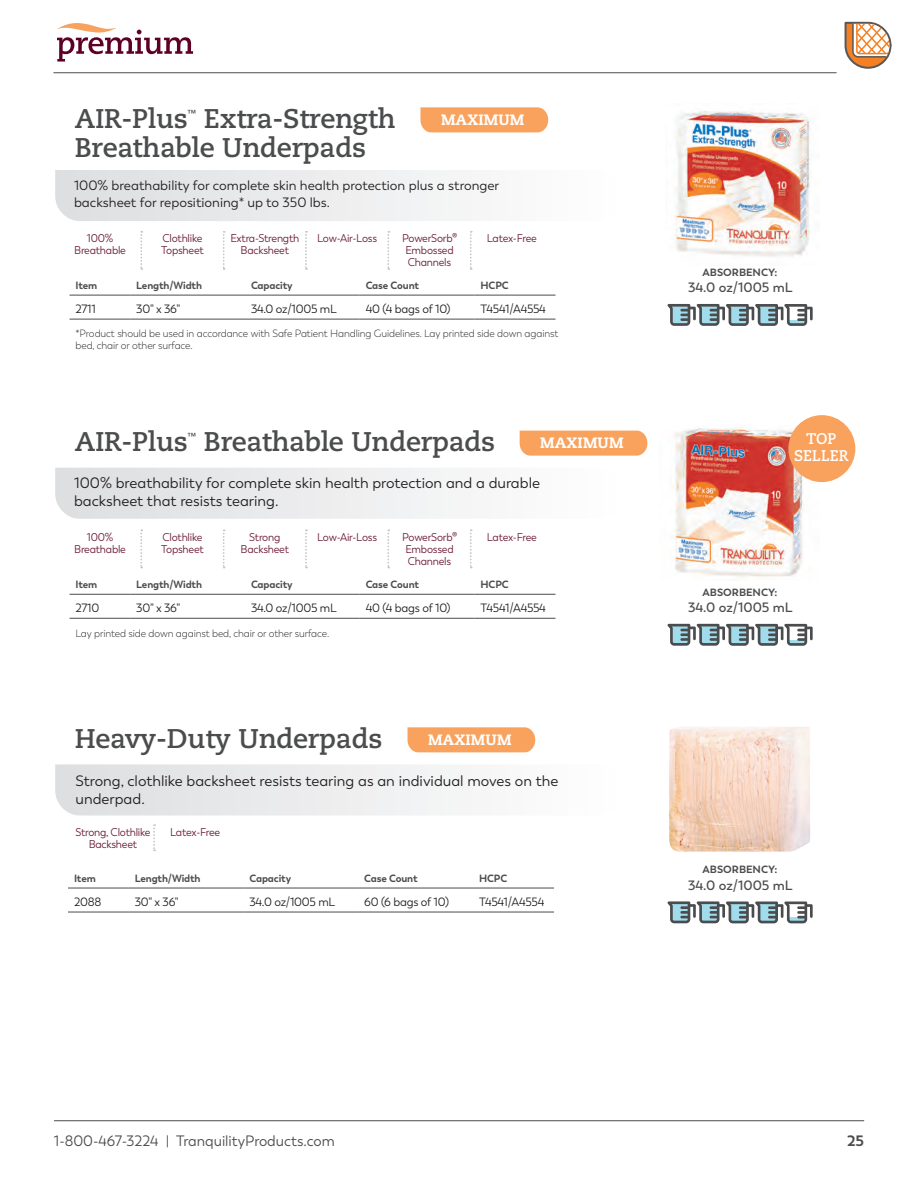
<style>
.page{position:relative;width:918px;height:1188px;background:#fff}
.page>*{position:absolute;margin:0;border:0;box-sizing:border-box;transform-origin:0 0}
.t1{font:700 27px "Caecilia LT Pro 75";letter-spacing:-.01em;color:#4b4c4d}
.t2{font:700 15.45px "Caecilia LT Pro 75";color:#fff}
.t3{font:15px/18px "Boston";color:#231f20}
.t4{font:15px "Boston";color:#4b4c4d}
.t5{font:800 15px "Caecilia LT Pro 85";letter-spacing:.01em;color:#fff}
.t6{font:700 15px "Boston";color:#4b4c4d}
.t7{font:13.5px/16.2px "Boston";color:#231f20}
.t8{font:600 13.5px "Boston";color:#4b4c4d}
.t9{font:12px "Boston";letter-spacing:-.02em;color:#231f20}
.t10{font:11.25px "Boston";letter-spacing:-.02em;color:#6b1b38;scale:.95 1}
.t11{font:300 10.5px "Boston";letter-spacing:-.01em;color:#231f20}
.t12{font:700 10.5px "Boston";letter-spacing:-.01em;color:#4b4c4d}
.t13{font:8.7px "Caecilia LT Pro 55 Roman";color:#4b4c4d}
</style>
<div class="page">
<svg style="left:667px;top:901px;width:146px;height:22px"></svg>
<svg style="left:667px;top:624px;width:146px;height:22px"></svg>
<svg style="left:667px;top:304px;width:146px;height:22px"></svg>
<hr style="left:54px;top:1120px;width:810px;height:1px;background:#4b4c4d">
<svg style="left:844px;top:21px;width:48px;height:48px"></svg>
<svg style="left:57px;top:23px;width:136px;height:39px"></svg>
<hr style="left:54px;top:72px;width:782px;height:1px;background:#4b4c4d">
<svg style="left:55px;top:170px;width:402px;height:51px"></svg>
<svg style="left:55px;top:468px;width:402px;height:51px"></svg>
<svg style="left:55px;top:764px;width:402px;height:52px"></svg>
<img style="left:675px;top:103px;width:135px;height:154px">
<img style="left:670px;top:427px;width:146px;height:150px">
<svg style="left:153px;top:825px;width:2px;height:26px"></svg>
<svg style="left:420px;top:107px;width:128px;height:25px;background:#f8a564"></svg>
<div style="left:520px;top:431px;width:127px;height:25px;background:#f8a25e"></div>
<div style="left:408px;top:727px;width:127px;height:25px;background:#f8a25e"></div>
<hr style="left:70px;top:295px;width:60px;height:1px;background:#4b4c4d">
<hr style="left:130px;top:295px;width:115px;height:1px;background:#4b4c4d">
<hr style="left:245px;top:295px;width:115px;height:1px;background:#4b4c4d">
<hr style="left:360px;top:295px;width:115px;height:1px;background:#4b4c4d">
<hr style="left:475px;top:295px;width:81px;height:1px;background:#4b4c4d">
<hr style="left:70px;top:319px;width:60px;height:1px;background:#4b4c4d">
<hr style="left:130px;top:319px;width:115px;height:1px;background:#4b4c4d">
<hr style="left:245px;top:319px;width:115px;height:1px;background:#4b4c4d">
<hr style="left:360px;top:319px;width:115px;height:1px;background:#4b4c4d">
<hr style="left:475px;top:319px;width:81px;height:1px;background:#4b4c4d">
<hr style="left:70px;top:594px;width:60px;height:1px;background:#4b4c4d">
<hr style="left:130px;top:594px;width:115px;height:1px;background:#4b4c4d">
<hr style="left:245px;top:594px;width:115px;height:1px;background:#4b4c4d">
<hr style="left:360px;top:594px;width:115px;height:1px;background:#4b4c4d">
<hr style="left:475px;top:594px;width:81px;height:1px;background:#4b4c4d">
<hr style="left:70px;top:618px;width:60px;height:1px;background:#4b4c4d">
<hr style="left:130px;top:618px;width:115px;height:1px;background:#4b4c4d">
<hr style="left:245px;top:618px;width:115px;height:1px;background:#4b4c4d">
<hr style="left:360px;top:618px;width:115px;height:1px;background:#4b4c4d">
<hr style="left:475px;top:618px;width:81px;height:1px;background:#4b4c4d">
<hr style="left:68px;top:888px;width:61px;height:1px;background:#4b4c4d">
<hr style="left:129px;top:888px;width:115px;height:1px;background:#4b4c4d">
<hr style="left:244px;top:888px;width:114px;height:1px;background:#4b4c4d">
<hr style="left:358px;top:888px;width:115px;height:1px;background:#4b4c4d">
<hr style="left:473px;top:888px;width:81px;height:1px;background:#4b4c4d">
<hr style="left:68px;top:912px;width:61px;height:1px;background:#4b4c4d">
<hr style="left:129px;top:912px;width:115px;height:1px;background:#4b4c4d">
<hr style="left:244px;top:912px;width:114px;height:1px;background:#4b4c4d">
<hr style="left:358px;top:912px;width:115px;height:1px;background:#4b4c4d">
<hr style="left:473px;top:912px;width:81px;height:1px;background:#4b4c4d">
<img style="left:669px;top:727px;width:141px;height:125px">
<div style="left:788px;top:415px;width:67px;height:67px;background:#f8a25e;border-radius:50%"></div>
<svg style="left:141px;top:231px;width:1px;height:39px"></svg>
<svg style="left:223px;top:231px;width:2px;height:39px"></svg>
<svg style="left:305px;top:231px;width:2px;height:39px"></svg>
<svg style="left:388px;top:231px;width:1px;height:39px"></svg>
<svg style="left:470px;top:231px;width:2px;height:39px"></svg>
<svg style="left:141px;top:530px;width:1px;height:38px"></svg>
<svg style="left:223px;top:530px;width:2px;height:38px"></svg>
<svg style="left:305px;top:530px;width:2px;height:38px"></svg>
<svg style="left:388px;top:530px;width:1px;height:38px"></svg>
<svg style="left:470px;top:530px;width:2px;height:38px"></svg>
<p class="t1" style="left:75px;top:100px;width:115px">AIR-Plus</p>
<p class="t13" style="left:188px;top:107px;width:10px">™</p>
<p class="t1" style="left:204px;top:100px;width:193px">Extra-Strength</p>
<p class="t1" style="left:75px;top:129px;width:293px">Breathable Underpads</p>
<p class="t5" style="left:441px;top:109px;width:85px">MAXIMUM</p>
<p class="t7" style="left:74px;top:178px;width:427px">100% breathability for complete skin health protection plus a stronger backsheet for repositioning* up to 350 lbs.</p>
<p class="t10" style="left:87px;top:232px;width:29px">100%</p>
<p class="t10" style="left:74px;top:244px;width:56px">Breathable</p>
<p class="t10" style="left:163px;top:232px;width:43px">Clothlike</p>
<p class="t10" style="left:161px;top:244px;width:46px">Topsheet</p>
<p class="t10" style="left:230px;top:232px;width:74px">Extra-Strength</p>
<p class="t10" style="left:241px;top:244px;width:52px">Backsheet</p>
<p class="t10" style="left:317px;top:232px;width:65px">Low-Air-Loss</p>
<p class="t10" style="left:402px;top:232px;width:60px">PowerSorb®</p>
<p class="t10" style="left:405px;top:244px;width:52px">Embossed</p>
<p class="t10" style="left:408px;top:256px;width:47px">Channels</p>
<p class="t10" style="left:487px;top:232px;width:54px">Latex-Free</p>
<p class="t12" style="left:76px;top:279px;width:23px">Item</p>
<p class="t12" style="left:136px;top:279px;width:67px">Length/Width</p>
<p class="t12" style="left:251px;top:279px;width:43px">Capacity</p>
<p class="t12" style="left:366px;top:279px;width:55px">Case Count</p>
<p class="t12" style="left:481px;top:279px;width:30px">HCPC</p>
<p class="t9" style="left:76px;top:302px;width:22px">2711</p>
<p class="t9" style="left:136px;top:302px;width:46px">30" x 36"</p>
<p class="t9" style="left:251px;top:302px;width:87px">34.0 oz/1005 mL</p>
<p class="t9" style="left:366px;top:302px;width:86px">40 (4 bags of 10)</p>
<p class="t9" style="left:481px;top:302px;width:67px">T4541/A4554</p>
<p class="t11" style="left:76px;top:328px;width:484px">*Product should be used in accordance with Safe Patient Handling Guidelines. Lay printed side down against</p>
<p class="t11" style="left:76px;top:340px;width:119px">bed, chair or other surface.</p>
<p class="t1" style="left:75px;top:424px;width:115px">AIR-Plus</p>
<p class="t13" style="left:188px;top:430px;width:10px">™</p>
<p class="t1" style="left:204px;top:424px;width:293px">Breathable Underpads</p>
<p class="t5" style="left:540px;top:433px;width:85px">MAXIMUM</p>
<p class="t3" style="left:74px;top:474px;width:468px">100% breathability for complete skin health protection and a durable backsheet that resists tearing.</p>
<p class="t10" style="left:87px;top:530px;width:29px">100%</p>
<p class="t10" style="left:74px;top:542px;width:56px">Breathable</p>
<p class="t10" style="left:163px;top:530px;width:43px">Clothlike</p>
<p class="t10" style="left:161px;top:542px;width:46px">Topsheet</p>
<p class="t10" style="left:249px;top:530px;width:34px">Strong</p>
<p class="t10" style="left:241px;top:542px;width:52px">Backsheet</p>
<p class="t10" style="left:317px;top:530px;width:65px">Low-Air-Loss</p>
<p class="t10" style="left:402px;top:530px;width:60px">PowerSorb®</p>
<p class="t10" style="left:405px;top:542px;width:52px">Embossed</p>
<p class="t10" style="left:408px;top:554px;width:47px">Channels</p>
<p class="t10" style="left:487px;top:530px;width:54px">Latex-Free</p>
<p class="t12" style="left:76px;top:578px;width:23px">Item</p>
<p class="t12" style="left:136px;top:578px;width:67px">Length/Width</p>
<p class="t12" style="left:251px;top:578px;width:43px">Capacity</p>
<p class="t12" style="left:366px;top:578px;width:55px">Case Count</p>
<p class="t12" style="left:481px;top:578px;width:30px">HCPC</p>
<p class="t9" style="left:76px;top:601px;width:25px">2710</p>
<p class="t9" style="left:136px;top:601px;width:46px">30" x 36"</p>
<p class="t9" style="left:251px;top:601px;width:87px">34.0 oz/1005 mL</p>
<p class="t9" style="left:366px;top:601px;width:86px">40 (4 bags of 10)</p>
<p class="t9" style="left:481px;top:601px;width:67px">T4541/A4554</p>
<p class="t11" style="left:76px;top:627px;width:255px">Lay printed side down against bed, chair or other surface.</p>
<p class="t1" style="left:75px;top:720px;width:309px">Heavy-Duty Underpads</p>
<p class="t5" style="left:428px;top:729px;width:85px">MAXIMUM</p>
<p class="t3" style="left:76px;top:772px;width:484px">Strong, clothlike backsheet resists tearing as an individual moves on the underpad.</p>
<p class="t10" style="left:75px;top:825px;width:81px">Strong, Clothlike</p>
<p class="t10" style="left:89px;top:837px;width:52px">Backsheet</p>
<p class="t10" style="left:170px;top:825px;width:54px">Latex-Free</p>
<p class="t12" style="left:74px;top:872px;width:23px">Item</p>
<p class="t12" style="left:135px;top:872px;width:67px">Length/Width</p>
<p class="t12" style="left:250px;top:872px;width:43px">Capacity</p>
<p class="t12" style="left:364px;top:872px;width:55px">Case Count</p>
<p class="t12" style="left:479px;top:872px;width:30px">HCPC</p>
<p class="t9" style="left:74px;top:895px;width:29px">2088</p>
<p class="t9" style="left:135px;top:895px;width:46px">30" x 36"</p>
<p class="t9" style="left:250px;top:895px;width:87px">34.0 oz/1005 mL</p>
<p class="t9" style="left:364px;top:895px;width:86px">60 (6 bags of 10)</p>
<p class="t9" style="left:479px;top:895px;width:67px">T4541/A4554</p>
<p class="t12" style="left:703px;top:266px;width:76px">ABSORBENCY:</p>
<p class="t8" style="left:688px;top:280px;width:106px">34.0 oz/1005 mL</p>
<p class="t2" style="left:806px;top:429px;width:32px">TOP</p>
<p class="t2" style="left:794px;top:445px;width:56px">SELLER</p>
<p class="t12" style="left:703px;top:586px;width:76px">ABSORBENCY:</p>
<p class="t8" style="left:688px;top:600px;width:106px">34.0 oz/1005 mL</p>
<p class="t12" style="left:703px;top:863px;width:76px">ABSORBENCY:</p>
<p class="t8" style="left:688px;top:877px;width:106px">34.0 oz/1005 mL</p>
<p class="t4" style="left:54px;top:1132px;width:283px">1-800-467-3224 | TranquilityProducts.com</p>
<p class="t6" style="left:847px;top:1132px;width:18px">25</p>
</div>
